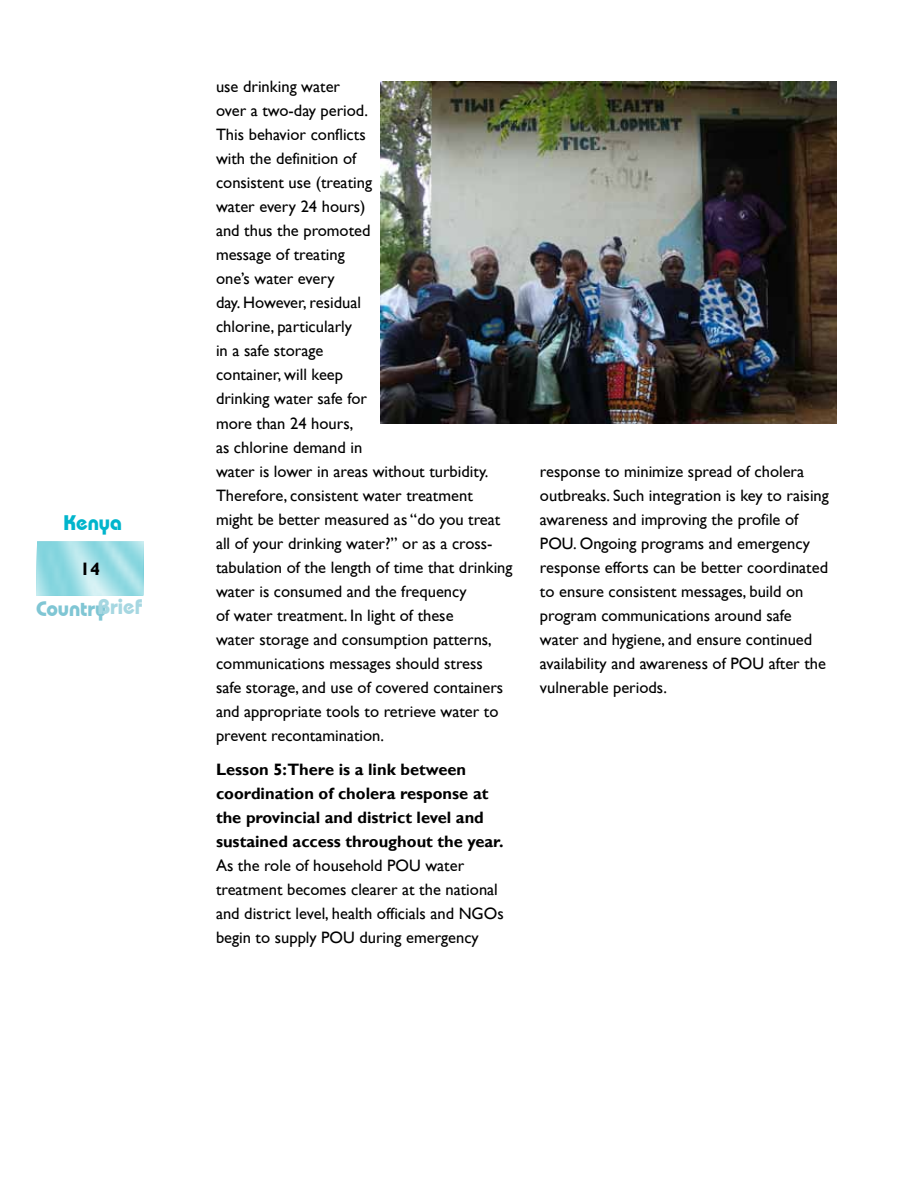
<style>
.page{position:relative;width:918px;height:1188px;background:#fff}
.page>*{position:absolute;margin:0;border:0;box-sizing:border-box;transform-origin:0 0}
.t1{font:700 21px "Bauhaus IT Cby BT";letter-spacing:-.005em;color:#80c6d4}
.t2{font:700 21px "Bauhaus IT Cby BT";color:#00b5cc}
.t3{font:700 18px "Gill Sans";color:#000}
.t4{font:16.5px/24px "Gill Sans";color:#000}
.t5{font:700 16.5px/24px "Gill Sans";color:#000}
.s1{color:#a6d7e1}
</style>
<div class="page">
<img style="left:36px;top:542px;width:108px;height:54px">
<img style="left:380px;top:81px;width:457px;height:342px">
<p class="t2" style="left:63px;top:510px;width:60px">Kenya</p>
<p class="t3" style="left:80px;top:558px;width:21px">14</p>
<p class="t1" style="left:36px;top:596px;width:108px">Country<span class="s1">Brief</span></p>
<p class="t4" style="left:216px;top:75px;width:298px">use drinking water<br>over a two-day period.<br>This behavior conflicts<br>with the definition of<br>consistent use (treating<br>water every 24 hours)<br>and thus the promoted<br>message of treating<br>one’s water every<br>day. However, residual<br>chlorine, particularly<br>in a safe storage<br>container, will keep<br>drinking water safe for<br>more than 24 hours,<br>as chlorine demand in<br>water is lower in areas without turbidity.<br>Therefore, consistent water treatment might be better measured as “do you treat all of your drinking water?” or as a cross&shy;tabulation of the length of time that drinking water is consumed and the frequency<br>of water treatment. In light of these<br>water storage and consumption patterns, communications messages should stress<br>safe storage, and use of covered containers and appropriate tools to retrieve water to prevent recontamination.</p>
<p class="t5" style="left:216px;top:758px;width:289px">Lesson 5:There is a link between coordination of cholera response at the provincial and district level and sustained access throughout the year.</p>
<p class="t4" style="left:216px;top:854px;width:289px">As the role of household POU water treatment becomes clearer at the national and district level, health officials and NGOs begin to supply POU during emergency</p>
<p class="t4" style="left:540px;top:459px;width:290px">response to minimize spread of cholera outbreaks. Such integration is key to raising awareness and improving the profile of POU. Ongoing programs and emergency response efforts can be better coordinated to ensure consistent messages, build on program communications around safe water and hygiene, and ensure continued availability and awareness of POU after the vulnerable periods.</p>
</div>
